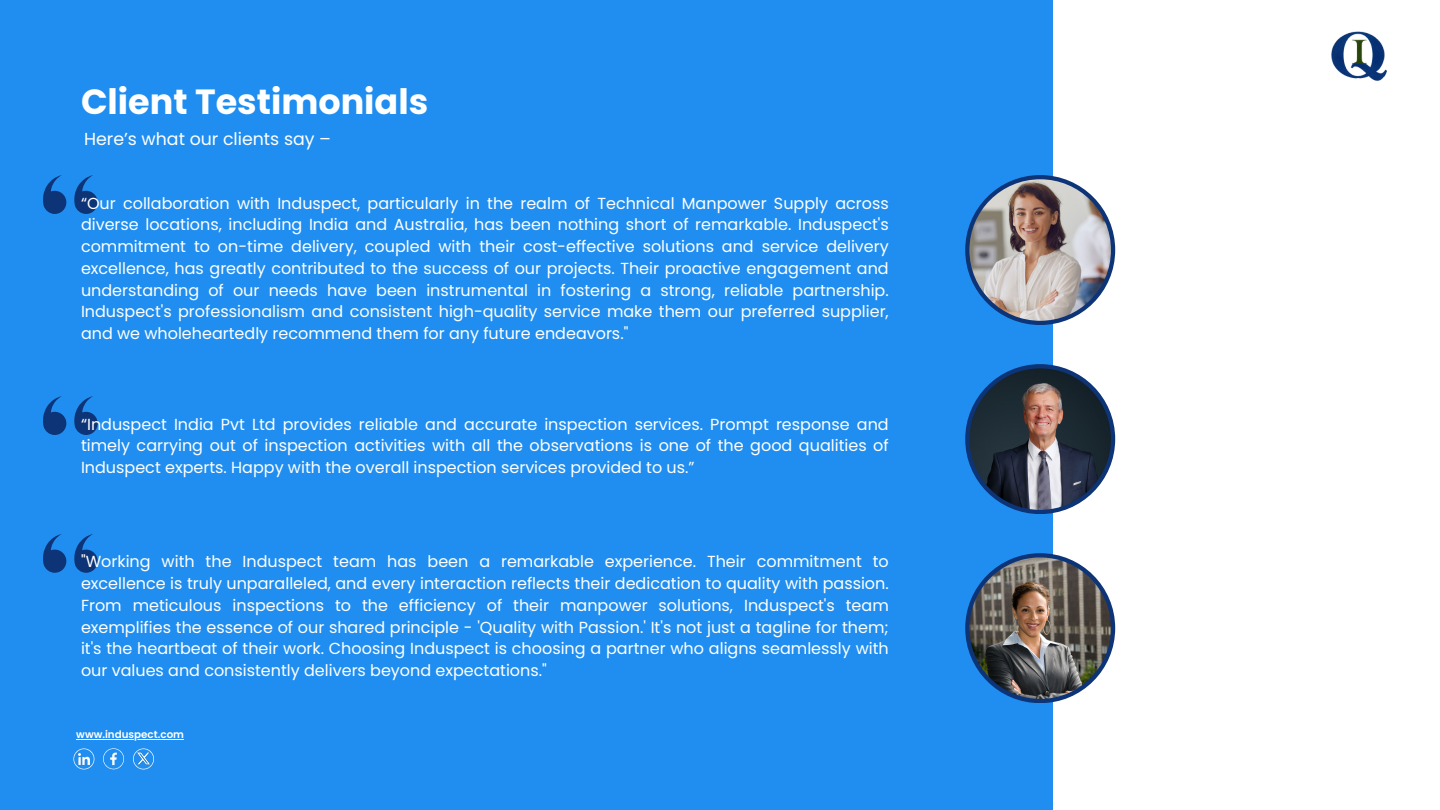
<style>
.page{position:relative;width:1440px;height:810px;background:#fff}
.page>*{position:absolute;margin:0;border:0;box-sizing:border-box;transform-origin:0 0}
.t1{font:700 35px "Poppins";color:#fff}
.t2{font:17.4px "Poppins";color:#fff}
.t3{font:16px/21.8px "Poppins";color:#fff;text-align:justify}
.t4{font:600 10.3px "Poppins";color:#fff}
</style>
<div class="page">
<div style="left:0;top:0;width:1052px;height:810px;background:#208ef0"></div>
<svg style="left:43px;top:396px;width:23px;height:39px"></svg>
<svg style="left:74px;top:396px;width:24px;height:39px"></svg>
<svg style="left:43px;top:534px;width:23px;height:39px"></svg>
<svg style="left:74px;top:534px;width:24px;height:39px"></svg>
<div style="left:965px;top:175px;width:150px;height:150px;background:#0d3477;border-radius:50%"></div>
<img style="left:969px;top:179px;width:142px;height:142px;border-radius:50%">
<div style="left:965px;top:364px;width:150px;height:150px;background:#0d3477;border-radius:50%"></div>
<img style="left:969px;top:368px;width:142px;height:142px;border-radius:50%">
<div style="left:965px;top:553px;width:150px;height:150px;background:#0d3477;border-radius:50%"></div>
<img style="left:969px;top:557px;width:142px;height:142px;border-radius:50%">
<img style="left:1332px;top:32px;width:54px;height:49px">
<svg style="left:43px;top:175px;width:23px;height:39px"></svg>
<svg style="left:74px;top:175px;width:24px;height:39px"></svg>
<svg style="left:103px;top:748px;width:21px;height:21px"></svg>
<svg style="left:73px;top:748px;width:21px;height:21px"></svg>
<svg style="left:133px;top:748px;width:21px;height:21px"></svg>
<hr style="left:76px;top:739px;width:108px;height:1px;background:#fff">
<p class="t1" style="left:81px;top:77px;width:349px">Client Testimonials</p>
<p class="t2" style="left:84px;top:127px;width:248px">Here’s what our clients say –</p>
<p class="t3" style="left:81px;top:192px;width:809px">“Our collaboration with Induspect, particularly in the realm of Technical Manpower Supply across diverse locations, including India and Australia, has been nothing short of remarkable. Induspect's commitment to on-time delivery, coupled with their cost-effective solutions and service delivery excellence, has greatly contributed to the success of our projects. Their proactive engagement and understanding of our needs have been instrumental in fostering a strong, reliable partnership.<br>Induspect's professionalism and consistent high-quality service make them our preferred supplier, and we wholeheartedly recommend them for any future endeavors."</p>
<p class="t3" style="left:81px;top:413px;width:809px">“Induspect India Pvt Ltd provides reliable and accurate inspection services. Prompt response and timely carrying out of inspection activities with all the observations is one of the good qualities of Induspect experts. Happy with the overall inspection services provided to us.”</p>
<p class="t3" style="left:81px;top:551px;width:809px">"Working with the Induspect team has been a remarkable experience. Their commitment to excellence is truly unparalleled, and every interaction reflects their dedication to quality with passion.<br>From meticulous inspections to the efficiency of their manpower solutions, Induspect's team exemplifies the essence of our shared principle - 'Quality with Passion.' It's not just a tagline for them; it's the heartbeat of their work. Choosing Induspect is choosing a partner who aligns seamlessly with our values and consistently delivers beyond expectations."</p>
<p class="t4" style="left:76px;top:728px;width:109px">www.induspect.com</p>
</div>
